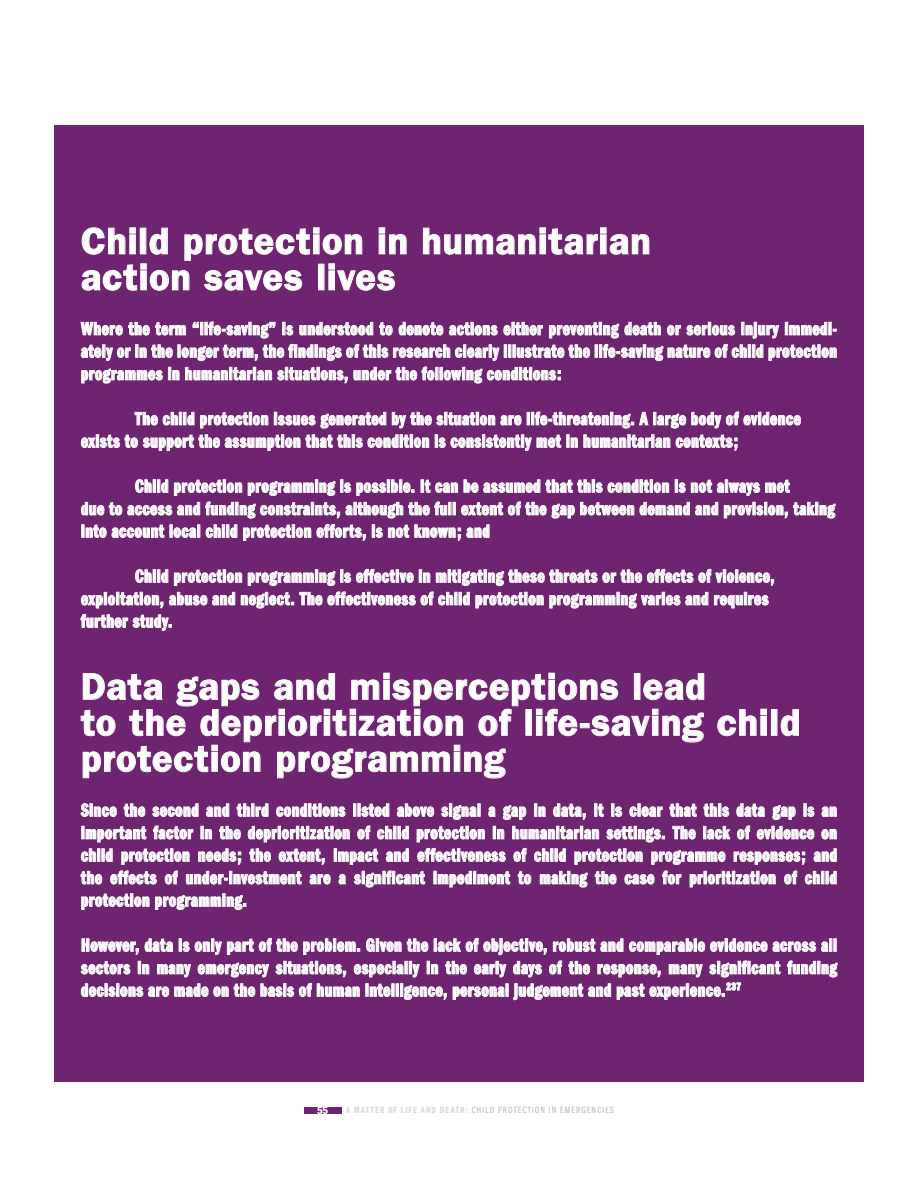
<style>
.page{position:relative;width:918px;height:1188px;background:#fff}
.page>*{position:absolute;margin:0;border:0;box-sizing:border-box;transform-origin:0 0}
.t1{font:600 37.5px/36px "Franklin Gothic";letter-spacing:.025em;color:#fff}
.t2{font:18.75px/22.5px "Franklin Gothic Demi Cmpr";letter-spacing:.03em;color:#fff;text-align:justify}
.t3{font:condensed 10.5px "Franklin Gothic Std";color:#fff}
.t4{font:9.45px "Franklin Gothic Book Cmpr";letter-spacing:.12em;color:#c4adc6}
.s1{font-family:"Franklin Gothic Demi Cmpr";color:#dfd2e0}
</style>
<div class="page">
<div style="left:304px;top:1107px;width:37px;height:6px;background:#6f2471"></div>
<div style="left:54px;top:125px;width:810px;height:957px;background:#6f2471"></div>
<svg style="left:423px;top:227px;width:227px;height:28px"></svg>
<svg style="left:81px;top:227px;width:326px;height:64px"></svg>
<svg style="left:80px;top:321px;width:757px;height:63px"></svg>
<svg style="left:81px;top:411px;width:720px;height:40px"></svg>
<svg style="left:81px;top:479px;width:755px;height:62px"></svg>
<svg style="left:80px;top:569px;width:694px;height:62px"></svg>
<svg style="left:717px;top:709px;width:50px;height:27px"></svg>
<div style="left:771px;top:710px;width:6px;height:25px;border:1px solid #fff"></div>
<svg style="left:780px;top:709px;width:19px;height:27px"></svg>
<svg style="left:80px;top:673px;width:625px;height:106px"></svg>
<svg style="left:80px;top:803px;width:757px;height:107px"></svg>
<svg style="left:81px;top:938px;width:757px;height:62px"></svg>
<h1 class="t1" style="left:81px;top:222px;width:571px">Child protection in humanitarian action saves lives</h1>
<p class="t2" style="left:81px;top:318px;width:757px">Where the term “life-saving” is understood to denote actions either preventing death or serious injury immedi&shy;ately or in the longer term, the findings of this research clearly illustrate the life-saving nature of child protection programmes in humanitarian situations, under the following conditions:</p>
<p class="t2" style="left:81px;top:408px;width:721px;text-indent:54px">The child protection issues generated by the situation are life-threatening. A large body of evidence exists to support the assumption that this condition is consistently met in humanitarian contexts;</p>
<p class="t2" style="left:81px;top:475px;width:755px;text-align:left;text-indent:54px">Child protection programming is possible. It can be assumed that this condition is not always met<br>due to access and funding constraints, although the full extent of the gap between demand and provision, taking into account local child protection efforts, is not known; and</p>
<p class="t2" style="left:81px;top:565px;width:695px;text-align:left;text-indent:54px">Child protection programming is effective in mitigating these threats or the effects of violence, exploitation, abuse and neglect. The effectiveness of child protection programming varies and requires further study.</p>
<h1 class="t1" style="left:81px;top:667px;width:721px">Data gaps and misperceptions lead<br>to the deprioritization of life-saving child protection programming</h1>
<p class="t2" style="left:81px;top:799px;width:758px">Since the second and third conditions listed above signal a gap in data, it is clear that this data gap is an important factor in the deprioritization of child protection in humanitarian settings. The lack of evidence on child protection needs; the extent, impact and effectiveness of child protection programme responses; and the effects of under-investment are a significant impediment to making the case for prioritization of child protection programming.</p>
<p class="t2" style="left:81px;top:934px;width:758px">However, data is only part of the problem. Given the lack of objective, robust and comparable evidence across all sectors in many emergency situations, especially in the early days of the response, many significant funding decisions are made on the basis of human intelligence, personal judgement and past experience.<sup>237</sup></p>
<p class="t3" style="left:317px;top:1104px;width:13px">55</p>
<p class="t4" style="left:346px;top:1105px;width:269px"><span class="s1">A MATTER OF LIFE AND DEATH:</span> CHILD PROTECTION IN EMERGENCIES</p>
</div>
